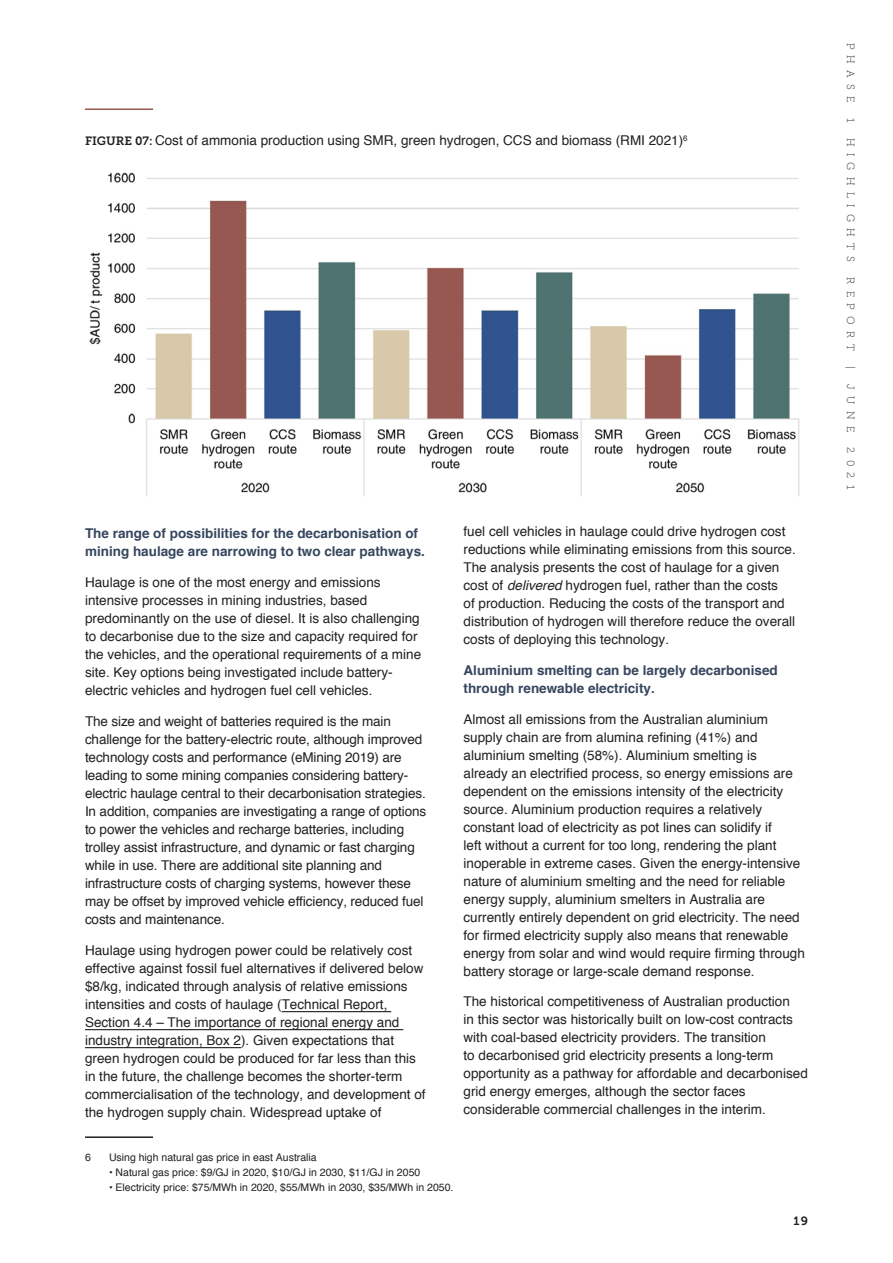
<style>
.page{position:relative;width:893px;height:1263px;background:#fff}
.page>*{position:absolute;margin:0;border:0;box-sizing:border-box;transform-origin:0 0}
.BODY_COPY{font:13.5px/18px "Helvetica";color:#231f20}
.BODY_COPY-2{font:700 13.5px/18px "Helvetica";color:#36465e}
.t1{font:12px "Museo Slab 700";color:#231f20}
.FOOTNOTE{font:10.5px "Helvetica";color:#231f20}
.t2{font:10.5px "Museo Slab 100";letter-spacing:.6em;color:#231f20}
.s1{font-family:"Museo Slab 700";font-size:12px}
.s2{font-style:italic}
</style>
<div class="page">
<hr style="left:85px;top:1136px;width:68px;height:2px;background:#231f20">
<hr style="left:282px;top:1011px;width:109px;height:1px;background:#231f20">
<hr style="left:85px;top:1029px;width:318px;height:1px;background:#231f20">
<hr style="left:85px;top:1047px;width:156px;height:1px;background:#231f20">
<img style="left:89px;top:172px;width:711px;height:325px">
<hr style="left:85px;top:108px;width:68px;height:2px;background:#965851">
<p class="BODY_COPY" style="left:85px;top:132px;width:604px"><span class="s1">FIGURE 07:</span> Cost of ammonia production using SMR, green hydrogen, CCS and biomass (RMI 2021)<sup>6</sup></p>
<p class="BODY_COPY-2" style="left:85px;top:525px;width:341px">The range of possibilities for the decarbonisation of mining haulage are narrowing to two clear pathways.</p>
<p class="BODY_COPY" style="left:85px;top:574px;width:338px">Haulage is one of the most energy and emissions intensive processes in mining industries, based predominantly on the use of diesel. It is also challenging to decarbonise due to the size and capacity required for the vehicles, and the operational requirements of a mine site. Key options being investigated include battery&shy;electric vehicles and hydrogen fuel cell vehicles.</p>
<p class="BODY_COPY" style="left:85px;top:712px;width:343px">The size and weight of batteries required is the main challenge for the battery-electric route, although improved technology costs and performance (eMining 2019) are leading to some mining companies considering battery&shy;electric haulage central to their decarbonisation strategies.<br>In addition, companies are investigating a range of options to power the vehicles and recharge batteries, including trolley assist infrastructure, and dynamic or fast charging while in use. There are additional site planning and infrastructure costs of charging systems, however these may be offset by improved vehicle efficiency, reduced fuel costs and maintenance.</p>
<p class="BODY_COPY" style="left:85px;top:941px;width:342px">Haulage using hydrogen power could be relatively cost effective against fossil fuel alternatives if delivered below $8/kg, indicated through analysis of relative emissions intensities and costs of haulage (Technical Report, Section 4.4 – The importance of regional energy and industry integration, Box 2). Given expectations that green hydrogen could be produced for far less than this in the future, the challenge becomes the shorter-term commercialisation of the technology, and development of the hydrogen supply chain. Widespread uptake of</p>
<p class="BODY_COPY" style="left:463px;top:523px;width:334px">fuel cell vehicles in haulage could drive hydrogen cost reductions while eliminating emissions from this source.<br>The analysis presents the cost of haulage for a given cost of <span class="s2">delivered</span> hydrogen fuel, rather than the costs<br>of production. Reducing the costs of the transport and distribution of hydrogen will therefore reduce the overall costs of deploying this technology.</p>
<p class="BODY_COPY-2" style="left:463px;top:661px;width:316px">Aluminium smelting can be largely decarbonised through renewable electricity.</p>
<p class="BODY_COPY" style="left:463px;top:710px;width:343px">Almost all emissions from the Australian aluminium supply chain are from alumina refining (41%) and aluminium smelting (58%). Aluminium smelting is<br>already an electrified process, so energy emissions are dependent on the emissions intensity of the electricity source. Aluminium production requires a relatively constant load of electricity as pot lines can solidify if<br>left without a current for too long, rendering the plant inoperable in extreme cases. Given the energy-intensive nature of aluminium smelting and the need for reliable energy supply, aluminium smelters in Australia are currently entirely dependent on grid electricity. The need for firmed electricity supply also means that renewable energy from solar and wind would require firming through battery storage or large-scale demand response.</p>
<p class="BODY_COPY" style="left:463px;top:993px;width:346px">The historical competitiveness of Australian production<br>in this sector was historically built on low-cost contracts with coal-based electricity providers. The transition<br>to decarbonised grid electricity presents a long-term opportunity as a pathway for affordable and decarbonised grid energy emerges, although the sector faces considerable commercial challenges in the interim.</p>
<p class="FOOTNOTE" style="left:85px;top:1149px;width:7px">6</p>
<p class="FOOTNOTE" style="left:109px;top:1149px;width:209px">Using high natural gas price in east Australia</p>
<p class="FOOTNOTE" style="left:109px;top:1164px;width:313px">• Natural gas price: $9/GJ in 2020, $10/GJ in 2030, $11/GJ in 2050</p>
<p class="FOOTNOTE" style="left:109px;top:1179px;width:346px">• Electricity price: $75/MWh in 2020, $55/MWh in 2030, $35/MWh in 2050.</p>
<p class="t1" style="left:793px;top:1214px;width:16px">19</p>
<p class="t2" style="left:856px;top:43px;width:62px;rotate:90deg">PHASE</p>
<p class="t2" style="left:856px;top:118px;width:6px;rotate:90deg">1</p>
<p class="t2" style="left:856px;top:138px;width:126px;rotate:90deg">HIGHLIGHTS</p>
<p class="t2" style="left:856px;top:277px;width:75px;rotate:90deg">REPORT</p>
<p class="t2" style="left:856px;top:366px;width:4px;rotate:90deg">|</p>
<p class="t2" style="left:856px;top:384px;width:49px;rotate:90deg">JUNE</p>
<p class="t2" style="left:856px;top:447px;width:43px;rotate:90deg">2021</p>
</div>
